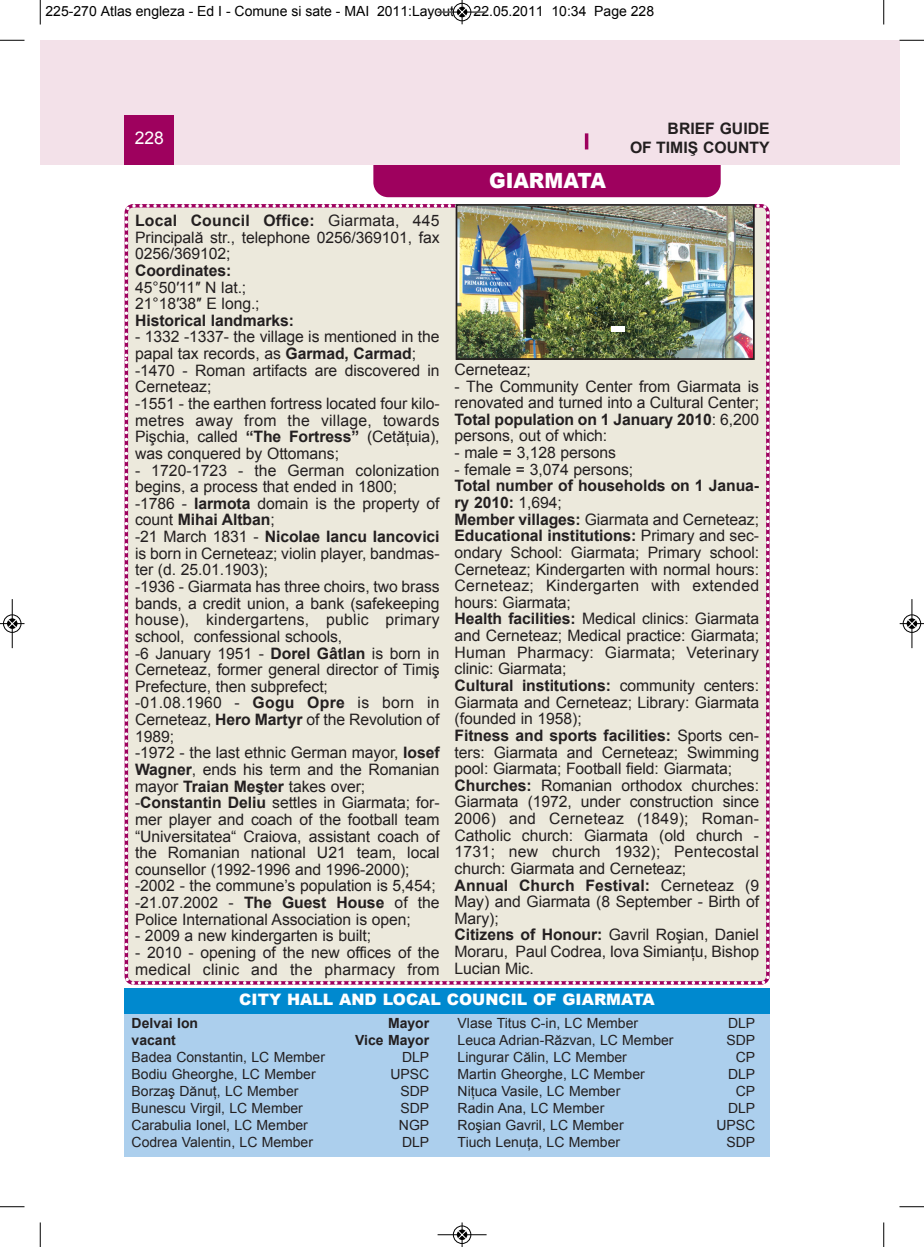
<style>
.page{position:relative;width:924px;height:1247px;background:#fff}
.page>*{position:absolute;margin:0;border:0;box-sizing:border-box;transform-origin:0 0}
.t1{font:900 21px "Arial";color:#fff;scale:.95 1}
.t2{font:17.5px "Arial";color:#fff}
.t3{font:15.75px/16.6px "Arial";letter-spacing:-.005em;color:#231f20}
.t4{font:15.75px/16.6px "Arial";letter-spacing:.015em;color:#231f20}
.t5{font:700 15.75px/18.9px "Arial";letter-spacing:-.005em;color:#231f20;text-align:right}
.t6{font:900 15.75px "Arial";color:#fff}
.t7{font:14px "Arial";color:#231f20}
.t8{font:14px "Arial";color:#000}
.t9{font:700 14px "Arial";color:#231f20}
.s1{font-weight:700}
</style>
<div class="page">
<div style="left:373px;top:134px;width:348px;height:63px;background:#9e015e;border-radius:15px"></div>
<div style="left:40px;top:40px;width:844px;height:124px;background:#f3e1e9"></div>
<div style="left:125px;top:115px;width:49px;height:49px;background:#9e015e"></div>
<hr style="left:585px;top:133px;width:3px;height:16px;background:#9e015e">
<div style="left:884px;top:40px;width:15px;height:124px;background:#f3e1e9"></div>
<div style="left:124px;top:204px;width:646px;height:781px;background:#ece9dc"></div>
<svg style="left:131px;top:981px;width:4px;height:3px"></svg>
<div style="left:125px;top:1010px;width:644px;height:146px;background:#accfed"></div>
<div style="left:125px;top:987px;width:644px;height:26px;background:#0089cf"></div>
<img style="left:459px;top:207px;width:293px;height:150px">
<div style="left:456px;top:204px;width:299px;height:156px;border:2px solid #231f20"></div>
<div style="left:612px;top:326px;width:13px;height:5px;background:#fff"></div>
<svg style="left:40px;top:0;width:1px;height:24px"></svg>
<svg style="left:0;top:40px;width:24px;height:1px"></svg>
<svg style="left:883px;top:0;width:1px;height:24px"></svg>
<svg style="left:899px;top:40px;width:25px;height:1px"></svg>
<svg style="left:40px;top:1222px;width:1px;height:24px"></svg>
<svg style="left:0;top:1206px;width:24px;height:1px"></svg>
<svg style="left:883px;top:1222px;width:1px;height:24px"></svg>
<svg style="left:899px;top:1206px;width:25px;height:1px"></svg>
<hr style="left:438px;top:12px;width:48px;height:1px;background:#000">
<div style="left:453px;top:3px;width:18px;height:18px;border:1px solid #000;border-radius:50%"></div>
<svg style="left:458px;top:0;width:8px;height:24px"></svg>
<hr style="left:438px;top:1234px;width:48px;height:1px;background:#000">
<div style="left:453px;top:1225px;width:18px;height:18px;border:1px solid #000;border-radius:50%"></div>
<svg style="left:458px;top:1222px;width:8px;height:24px"></svg>
<div style="left:3px;top:614px;width:19px;height:19px;border:1px solid #fff;border-radius:50%"></div>
<hr style="left:12px;top:599px;width:1px;height:49px;background:#000">
<div style="left:3px;top:614px;width:18px;height:18px;border:1px solid #000;border-radius:50%"></div>
<svg style="left:0;top:619px;width:24px;height:9px"></svg>
<div style="left:902px;top:614px;width:19px;height:19px;border:1px solid #fff;border-radius:50%"></div>
<hr style="left:911px;top:599px;width:1px;height:49px;background:#000">
<div style="left:903px;top:614px;width:18px;height:18px;border:1px solid #000;border-radius:50%"></div>
<svg style="left:900px;top:619px;width:24px;height:9px"></svg>
<p class="t8" style="left:46px;top:3px;width:610px">225-270 Atlas engleza - Ed I - Comune si sate - MAI 2011:Layout 1 22.05.2011 10:34 Page 228</p>
<p class="t2" style="left:135px;top:128px;width:31px">228</p>
<p class="t5" style="left:630px;top:119px;width:141px">BRIEF GUIDE<br>OF TIMIŞ COUNTY</p>
<h1 class="t1" style="left:489px;top:165px;width:125px">GIARMATA</h1>
<p class="t3" style="left:135px;top:212px;width:306px;text-align:justify"><span class="s1">Local Council Office:</span> Giarmata, 445<br>Principală str., telephone 0256/369101, fax 0256/369102;</p>
<p class="t5" style="left:135px;top:261px;width:98px">Coordinates:</p>
<p class="t3" style="left:135px;top:279px;width:126px">45°50′11″ N lat.;<br>21°18′38″ E long.;</p>
<p class="t5" style="left:135px;top:311px;width:160px">Historical landmarks:</p>
<p class="t3" style="left:135px;top:329px;width:306px">- 1332 -1337- the village is mentioned in the papal tax records, as <span class="s1">Garmad, Carmad</span>; -1470 - Roman artifacts are discovered in Cerneteaz;<br>-1551 - the earthen fortress located four kilo&shy;metres away from the village, towards Pişchia, called <span class="s1">“The Fortress”</span> (Cetăţuia), was conquered by Ottomans;</p>
<p class="t3" style="left:135px;top:462px;width:306px">- 1720-1723 - the German colonization begins, a process that ended in 1800; -1786 - <span class="s1">Iarmota</span> domain is the property of count <span class="s1">Mihai Altban</span>;<br>-21 March 1831 - <span class="s1">Nicolae Iancu Iancovici </span>is born in Cerneteaz; violin player, bandmas&shy;ter (d. 25.01.1903);<br>-1936 - Giarmata has three choirs, two brass bands, a credit union, a bank (safekeeping house), kindergartens, public primary school, confessional schools,<br>-6 January 1951 - <span class="s1">Dorel Gâtlan</span> is born in Cerneteaz, former general director of Timiş Prefecture, then subprefect;<br>-01.08.1960 - <span class="s1">Gogu Opre</span> is born in Cerneteaz, <span class="s1">Hero Martyr</span> of the Revolution of 1989;<br>-1972 - the last ethnic German mayor, <span class="s1">Iosef Wagner</span>, ends his term and the Romanian mayor <span class="s1">Traian Meşter</span> takes over; -<span class="s1">Constantin Deliu</span> settles in Giarmata; for&shy;mer player and coach of the football team “Universitatea“ Craiova, assistant coach of the Romanian national U21 team, local counsellor (1992-1996 and 1996-2000); -2002 - the commune’s population is 5,454; -21.07.2002 - <span class="s1">The Guest House</span> of the Police International Association is open;</p>
<p class="t3" style="left:135px;top:927px;width:238px">- 2009 a new kindergarten is built;</p>
<p class="t4" style="left:135px;top:944px;width:306px">- 2010 - opening of the new offices of the medical clinic and the pharmacy from</p>
<p class="t3" style="left:454px;top:361px;width:78px">Cerneteaz;</p>
<p class="t3" style="left:454px;top:378px;width:306px;text-align:justify">- The Community Center from Giarmata is renovated and turned into a Cultural Center; <span class="s1">Total population on 1 January 2010</span>: 6,200 persons, out of which:</p>
<p class="t3" style="left:454px;top:444px;width:163px">- male = 3,128 persons</p>
<p class="t3" style="left:454px;top:461px;width:180px">- female = 3,074 persons;</p>
<p class="t3" style="left:454px;top:477px;width:306px"><span class="s1">Total number of households on 1 Janua&shy;ry 2010:</span> 1,694;<br><span class="s1">Member villages:</span> Giarmata and Cerneteaz; <span class="s1">Educational institutions:</span> Primary and sec&shy;ondary School: Giarmata; Primary school:<br>Cerneteaz; Kindergarten with normal hours:<br>Cerneteaz; Kindergarten with extended hours: Giarmata;<br><span class="s1">Health facilities:</span> Medical clinics: Giarmata and Cerneteaz; Medical practice: Giarmata; Human Pharmacy: Giarmata; Veterinary clinic: Giarmata;<br><span class="s1">Cultural institutions:</span> community centers:<br>Giarmata and Cerneteaz; Library: Giarmata (founded in 1958);<br><span class="s1">Fitness and sports facilities:</span> Sports cen&shy;ters: Giarmata and Cerneteaz; Swimming pool: Giarmata; Football field: Giarmata; <span class="s1">Churches:</span> Romanian orthodox churches:<br>Giarmata (1972, under construction since 2006) and Cerneteaz (1849); Roman-Catholic church: Giarmata (old church - 1731; new church 1932); Pentecostal church: Giarmata and Cerneteaz;<br><span class="s1">Annual Church Festival:</span> Cerneteaz (9<br>May) and Giarmata (8 September - Birth of Mary);<br><span class="s1">Citizens of Honour:</span> Gavril Roşian, Daniel Moraru, Paul Codrea, Iova Simianţu, Bishop Lucian Mic.</p>
<p class="t6" style="left:239px;top:987px;width:417px">CITY HALL AND LOCAL COUNCIL OF GIARMATA</p>
<p class="t9" style="left:132px;top:1015px;width:68px">Delvai Ion</p>
<p class="t9" style="left:388px;top:1015px;width:43px">Mayor</p>
<p class="t9" style="left:132px;top:1032px;width:46px">vacant</p>
<p class="t9" style="left:355px;top:1032px;width:76px">Vice Mayor</p>
<p class="t7" style="left:132px;top:1049px;width:195px">Badea Constantin, LC Member</p>
<p class="t7" style="left:402px;top:1049px;width:29px">DLP</p>
<p class="t7" style="left:132px;top:1066px;width:186px">Bodiu Gheorghe, LC Member</p>
<p class="t7" style="left:390px;top:1066px;width:40px">UPSC</p>
<p class="t7" style="left:132px;top:1083px;width:168px">Borzaş Dănuţ, LC Member</p>
<p class="t7" style="left:400px;top:1083px;width:30px">SDP</p>
<p class="t7" style="left:132px;top:1100px;width:173px">Bunescu Virgil, LC Member</p>
<p class="t7" style="left:400px;top:1100px;width:30px">SDP</p>
<p class="t7" style="left:132px;top:1117px;width:178px">Carabulia Ionel, LC Member</p>
<p class="t7" style="left:399px;top:1117px;width:32px">NGP</p>
<p class="t7" style="left:132px;top:1134px;width:183px">Codrea Valentin, LC Member</p>
<p class="t7" style="left:402px;top:1134px;width:29px">DLP</p>
<p class="t7" style="left:458px;top:1015px;width:182px">Vlase Titus C-in, LC Member</p>
<p class="t7" style="left:728px;top:1015px;width:29px">DLP</p>
<p class="t7" style="left:458px;top:1032px;width:217px">Leuca Adrian-Răzvan, LC Member</p>
<p class="t7" style="left:726px;top:1032px;width:30px">SDP</p>
<p class="t7" style="left:458px;top:1049px;width:171px">Lingurar Călin, LC Member</p>
<p class="t7" style="left:736px;top:1049px;width:21px">CP</p>
<p class="t7" style="left:458px;top:1066px;width:189px">Martin Gheorghe, LC Member</p>
<p class="t7" style="left:728px;top:1066px;width:29px">DLP</p>
<p class="t7" style="left:458px;top:1083px;width:164px">Niţuca Vasile, LC Member</p>
<p class="t7" style="left:736px;top:1083px;width:21px">CP</p>
<p class="t7" style="left:458px;top:1100px;width:148px">Radin Ana, LC Member</p>
<p class="t7" style="left:728px;top:1100px;width:29px">DLP</p>
<p class="t7" style="left:458px;top:1117px;width:168px">Roşian Gavril, LC Member</p>
<p class="t7" style="left:716px;top:1117px;width:40px">UPSC</p>
<p class="t7" style="left:458px;top:1134px;width:164px">Tiuch Lenuţa, LC Member</p>
<p class="t7" style="left:726px;top:1134px;width:30px">SDP</p>
</div>
